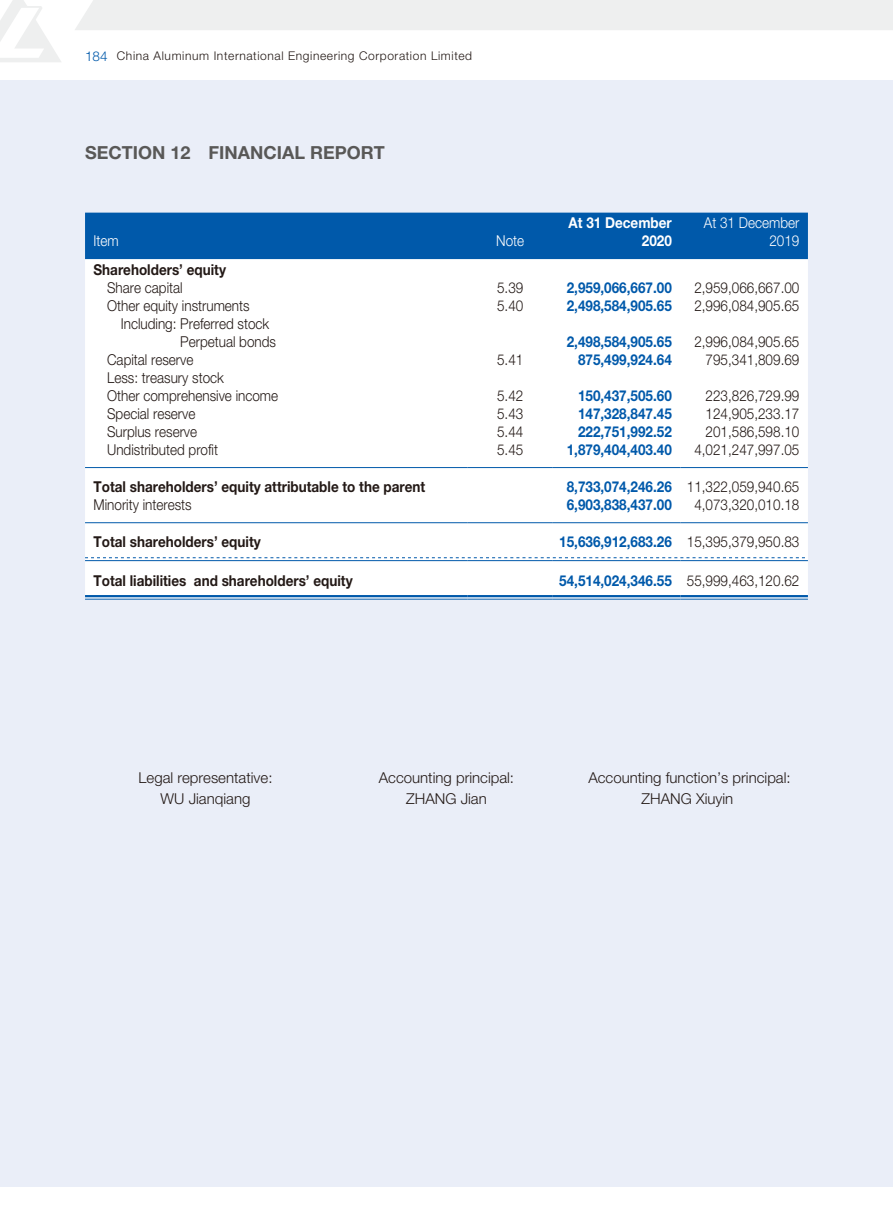
<style>
.page{position:relative;width:893px;height:1212px;background:#fff}
.page>*{position:absolute;margin:0;border:0;box-sizing:border-box;transform-origin:0 0}
.t1{font:700 18px "Helvetica Neue LT Std";color:#595857}
.t2{font:300 15px/18px "Helvetica Neue LT Std";color:#231916;scale:.9 1}
.t3{font:700 15px "Helvetica Neue LT Std";color:#0059aa;scale:.9 1}
.t4{font:700 15px "Helvetica Neue LT Std";color:#231916;scale:.9 1}
.t5{font:300 15px/21px "Helvetica Neue LT Std";color:#231916;text-align:center}
.t6{font:300 15px/18px "Helvetica Neue LT Std";color:#fff;text-align:right;scale:.9 1}
.t7{font:700 15px/18px "Helvetica Neue LT Std";color:#fff;text-align:right;scale:.9 1}
.t8{font:300 12px "Helvetica Neue LT Std";letter-spacing:.05em;color:#231916}
.s1{font-size:13.5px;color:#0059aa}
.s2{font-weight:700;color:#0059aa}
.s3{font-weight:300;color:#231916}
</style>
<div class="page">
<div style="left:0;top:81px;width:893px;height:1106px;background:#eaeef8"></div>
<svg style="left:0;top:0;width:61px;height:62px"></svg>
<div style="left:75px;top:0;width:818px;height:30px;background:#eeefef"></div>
<div style="left:85px;top:213px;width:723px;height:46px;background:#0059aa"></div>
<div style="left:85px;top:260px;width:723px;height:339px;background:#fff"></div>
<hr style="left:85px;top:467px;width:383px;height:1px;background:#0059aa">
<hr style="left:468px;top:467px;width:85px;height:1px;background:#0059aa">
<hr style="left:553px;top:467px;width:127px;height:1px;background:#0059aa">
<hr style="left:680px;top:467px;width:128px;height:1px;background:#0059aa">
<hr style="left:85px;top:522px;width:383px;height:1px;background:#0059aa">
<hr style="left:468px;top:522px;width:85px;height:1px;background:#0059aa">
<hr style="left:553px;top:522px;width:127px;height:1px;background:#0059aa">
<hr style="left:680px;top:522px;width:128px;height:1px;background:#0059aa">
<hr style="left:85px;top:560px;width:383px;height:1px;background:#0059aa">
<hr style="left:468px;top:560px;width:85px;height:1px;background:#0059aa">
<hr style="left:553px;top:560px;width:127px;height:1px;background:#0059aa">
<svg style="left:85px;top:557px;width:720px;height:1px"></svg>
<hr style="left:680px;top:560px;width:128px;height:1px;background:#0059aa">
<hr style="left:85px;top:595px;width:383px;height:2px;background:#0059aa">
<hr style="left:85px;top:599px;width:383px;height:1px;background:#0059aa">
<hr style="left:468px;top:595px;width:85px;height:2px;background:#0059aa">
<hr style="left:468px;top:599px;width:85px;height:1px;background:#0059aa">
<hr style="left:553px;top:595px;width:127px;height:2px;background:#0059aa">
<hr style="left:553px;top:599px;width:127px;height:1px;background:#0059aa">
<hr style="left:680px;top:595px;width:128px;height:2px;background:#0059aa">
<hr style="left:680px;top:599px;width:128px;height:1px;background:#0059aa">
<p class="t8" style="left:85px;top:51px;width:389px"><span class="s1">184</span> China Aluminum International Engineering Corporation Limited</p>
<p class="t1" style="left:85px;top:146px;width:301px">SECTION 12 FINANCIAL REPORT</p>
<p class="t6" style="left:94px;top:234px;width:30px">Item</p>
<p class="t6" style="left:496px;top:234px;width:33px">Note</p>
<p class="t7" style="left:569px;top:216px;width:116px">At 31 December<br>2020</p>
<p class="t6" style="left:704px;top:216px;width:108px">At 31 December<br>2019</p>
<p class="t4" style="left:94px;top:264px;width:149px">Shareholders’ equity</p>
<p class="t2" style="left:107px;top:280px;width:85px">Share capital</p>
<p class="t2" style="left:497px;top:280px;width:31px">5.39</p>
<p class="t3" style="left:567px;top:282px;width:118px">2,959,066,667.00</p>
<p class="t2" style="left:694px;top:280px;width:118px">2,959,066,667.00</p>
<p class="t2" style="left:107px;top:298px;width:160px">Other equity instruments</p>
<p class="t2" style="left:497px;top:298px;width:31px">5.40</p>
<p class="t3" style="left:567px;top:300px;width:118px">2,498,584,905.65</p>
<p class="t2" style="left:694px;top:298px;width:118px">2,996,084,905.65</p>
<p class="t2" style="left:180px;top:316px;width:108px;text-indent:-60px">Including: Preferred stock<br>Perpetual bonds</p>
<p class="t3" style="left:567px;top:336px;width:118px">2,498,584,905.65</p>
<p class="t2" style="left:694px;top:334px;width:118px">2,996,084,905.65</p>
<p class="t2" style="left:107px;top:352px;width:97px">Capital reserve</p>
<p class="t2" style="left:497px;top:352px;width:31px">5.41</p>
<p class="t3" style="left:578px;top:354px;width:106px">875,499,924.64</p>
<p class="t2" style="left:706px;top:352px;width:106px">795,341,809.69</p>
<p class="t2" style="left:107px;top:370px;width:192px">Less: treasury stock<br>Other comprehensive income</p>
<p class="t2" style="left:497px;top:388px;width:31px">5.42</p>
<p class="t3" style="left:578px;top:390px;width:106px">150,437,505.60</p>
<p class="t2" style="left:706px;top:388px;width:106px">223,826,729.99</p>
<p class="t2" style="left:107px;top:406px;width:100px">Special reserve</p>
<p class="t2" style="left:497px;top:406px;width:31px">5.43</p>
<p class="t3" style="left:578px;top:408px;width:106px">147,328,847.45</p>
<p class="t2" style="left:706px;top:406px;width:106px">124,905,233.17</p>
<p class="t2" style="left:107px;top:424px;width:102px">Surplus reserve</p>
<p class="t2" style="left:497px;top:424px;width:31px">5.44</p>
<p class="t3" style="left:578px;top:426px;width:106px">222,751,992.52</p>
<p class="t2" style="left:706px;top:424px;width:106px">201,586,598.10</p>
<p class="t2" style="left:107px;top:442px;width:125px">Undistributed profit</p>
<p class="t2" style="left:497px;top:442px;width:31px">5.45</p>
<p class="t3" style="left:567px;top:444px;width:118px">1,879,404,403.40</p>
<p class="t2" style="left:694px;top:442px;width:118px">4,021,247,997.05</p>
<p class="t4" style="left:94px;top:481px;width:370px">Total shareholders’ equity attributable to the parent</p>
<p class="t2" style="left:567px;top:479px;width:260px"><span class="s2">8,733,074,246.26</span> 11,322,059,940.65</p>
<p class="t2" style="left:94px;top:497px;width:111px">Minority interests</p>
<p class="t3" style="left:567px;top:499px;width:118px">6,903,838,437.00</p>
<p class="t2" style="left:694px;top:497px;width:118px">4,073,320,010.18</p>
<p class="t4" style="left:94px;top:536px;width:187px">Total shareholders’ equity</p>
<p class="t3" style="left:559px;top:536px;width:268px">15,636,912,683.26 <span class="s3">15,395,379,950.83</span></p>
<p class="t4" style="left:94px;top:576px;width:289px">Total liabilities and shareholders’ equity</p>
<p class="t3" style="left:559px;top:576px;width:268px">54,514,024,346.55 <span class="s3">55,999,463,120.62</span></p>
<p class="t5" style="left:139px;top:769px;width:135px">Legal representative:<br>WU Jianqiang</p>
<p class="t5" style="left:379px;top:769px;width:137px">Accounting principal:<br>ZHANG Jian</p>
<p class="t5" style="left:588px;top:769px;width:204px">Accounting function’s principal:<br>ZHANG Xiuyin</p>
</div>
